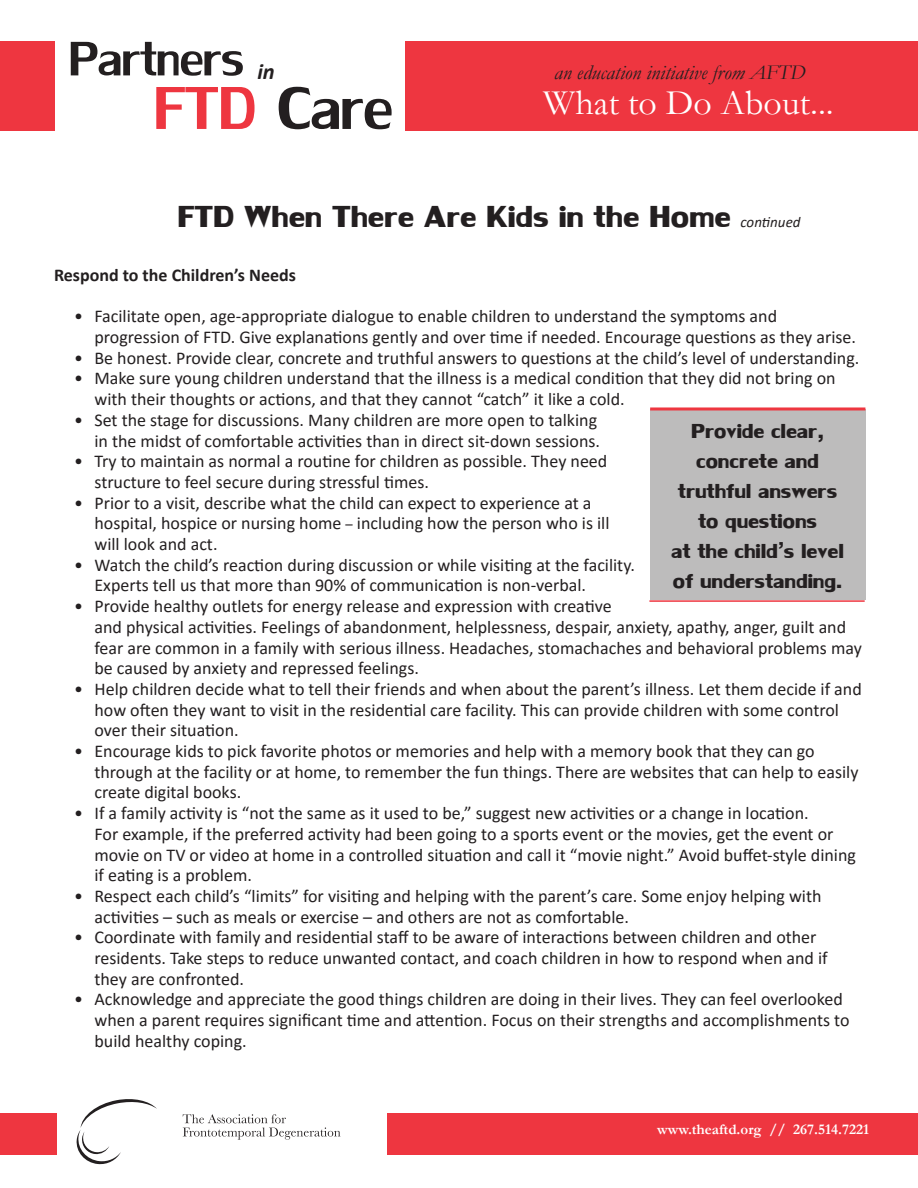
<style>
.page{position:relative;width:918px;height:1188px;background:#fff}
.page>*{position:absolute;margin:0;border:0;box-sizing:border-box;transform-origin:0 0}
.t1{font:90px "Lily UPC";color:#231f20}
.t2{font:72px "Lily UPC";color:#231f20}
.t3{font:45px "Lily UPC Bold";color:#231f20}
.t4{font:36px "Garamond";color:#fff}
.t5{font:30px/30px "Lily UPC Bold";color:#231f20;text-align:center}
.t6{font:italic 700 22.5px "Calibri";color:#231f20}
.t7{font:italic 21px "Garamond";color:#231f20}
.t8{font:18px/20.7px "Calibri";color:#231f20}
.t9{font:700 18px "Calibri";color:#231f20}
.t10{font:700 15px "Garamond";color:#fff}
.t11{font:italic 15px "Calibri";color:#231f20}
.s1{color:#ee3640}
.s2{font-size:15px}
</style>
<div class="page">
<div style="left:406px;top:41px;width:512px;height:90px;background:#ee3640"></div>
<div style="left:0;top:41px;width:54px;height:90px;background:#ee3640"></div>
<div style="left:387px;top:1113px;width:531px;height:42px;background:#ee3640"></div>
<svg style="left:77px;top:1099px;width:80px;height:65px"></svg>
<svg style="left:183px;top:1114px;width:157px;height:26px"></svg>
<div style="left:0;top:1113px;width:56px;height:42px;background:#ee3640"></div>
<div style="left:650px;top:409px;width:215px;height:191px;background:#bdbcbc"></div>
<hr style="left:650px;top:407px;width:215px;height:3px;background:#ee3640">
<hr style="left:649px;top:600px;width:216px;height:2px;background:#ee3640">
<h2 class="t2" style="left:68px;top:30px;width:177px">Partners</h2>
<p class="t6" style="left:257px;top:64px;width:19px">in</p>
<h1 class="t1" style="left:153px;top:73px;width:240px"><span class="s1">FTD</span> Care</h1>
<p class="t7" style="left:554px;top:66px;width:253px">an education initiative from AFTD</p>
<h3 class="t4" style="left:543px;top:90px;width:292px">What to Do About...</h3>
<h3 class="t3" style="left:177px;top:199px;width:555px">FTD When There Are Kids in the Home</h3>
<p class="t11" style="left:741px;top:211px;width:62px">continued</p>
<p class="t9" style="left:54px;top:262px;width:243px">Respond to the Children’s Needs</p>
<p class="t8" style="left:94px;top:306px;width:763px;text-indent:-20px">• Facilitate open, age-appropriate dialogue to enable children to understand the symptoms and progression of FTD. Give explanations gently and over time if needed. Encourage questions as they arise.</p>
<p class="t8" style="left:74px;top:347px;width:787px">• Be honest. Provide clear, concrete and truthful answers to questions at the child’s level of understanding.</p>
<p class="t8" style="left:94px;top:368px;width:743px;text-indent:-20px">• Make sure young children understand that the illness is a medical condition that they did not bring on with their thoughts or actions, and that they cannot “catch” it like a cold.</p>
<p class="t8" style="left:74px;top:409px;width:527px;text-align:right">• Set the stage for discussions. Many children are more open to talking in the midst of comfortable activities than in direct sit-down sessions.</p>
<p class="t8" style="left:94px;top:450px;width:514px;text-indent:-20px">• Try to maintain as normal a routine for children as possible. They need structure to feel secure during stressful times.</p>
<p class="t8" style="left:94px;top:492px;width:517px;text-indent:-20px">• Prior to a visit, describe what the child can expect to experience at a hospital, hospice or nursing home <span class="s2">–</span> including how the person who is ill will look and act.</p>
<p class="t8" style="left:94px;top:554px;width:542px;text-indent:-20px">• Watch the child’s reaction during discussion or while visiting at the facility.<br>Experts tell us that more than 90% of communication is non-verbal.</p>
<p class="t8" style="left:94px;top:595px;width:769px;text-indent:-20px">• Provide healthy outlets for energy release and expression with creative<br>and physical activities. Feelings of abandonment, helplessness, despair, anxiety, apathy, anger, guilt and fear are common in a family with serious illness. Headaches, stomachaches and behavioral problems may be caused by anxiety and repressed feelings.</p>
<p class="t8" style="left:94px;top:678px;width:769px;text-indent:-20px">• Help children decide what to tell their friends and when about the parent’s illness. Let them decide if and how often they want to visit in the residential care facility. This can provide children with some control over their situation.</p>
<p class="t8" style="left:94px;top:740px;width:765px;text-indent:-20px">• Encourage kids to pick favorite photos or memories and help with a memory book that they can go through at the facility or at home, to remember the fun things. There are websites that can help to easily create digital books.</p>
<p class="t8" style="left:94px;top:802px;width:763px;text-indent:-20px">• If a family activity is “not the same as it used to be,” suggest new activities or a change in location.<br>For example, if the preferred activity had been going to a sports event or the movies, get the event or movie on TV or video at home in a controlled situation and call it “movie night.” Avoid buffet-style dining if eating is a problem.</p>
<p class="t8" style="left:94px;top:885px;width:729px;text-indent:-20px">• Respect each child’s “limits” for visiting and helping with the parent’s care. Some enjoy helping with activities – such as meals or exercise – and others are not as comfortable.</p>
<p class="t8" style="left:94px;top:927px;width:735px;text-indent:-20px">• Coordinate with family and residential staff to be aware of interactions between children and other residents. Take steps to reduce unwanted contact, and coach children in how to respond when and if they are confronted.</p>
<p class="t8" style="left:94px;top:989px;width:757px;text-indent:-20px">• Acknowledge and appreciate the good things children are doing in their lives. They can feel overlooked when a parent requires significant time and attention. Focus on their strengths and accomplishments to build healthy coping.</p>
<h3 class="t5" style="left:671px;top:415px;width:174px">Provide clear, concrete and truthful answers to questions<br>at the child’s level of understanding.</h3>
<p class="t10" style="left:657px;top:1123px;width:213px">www.theaftd.org // 267.514.7221</p>
</div>
